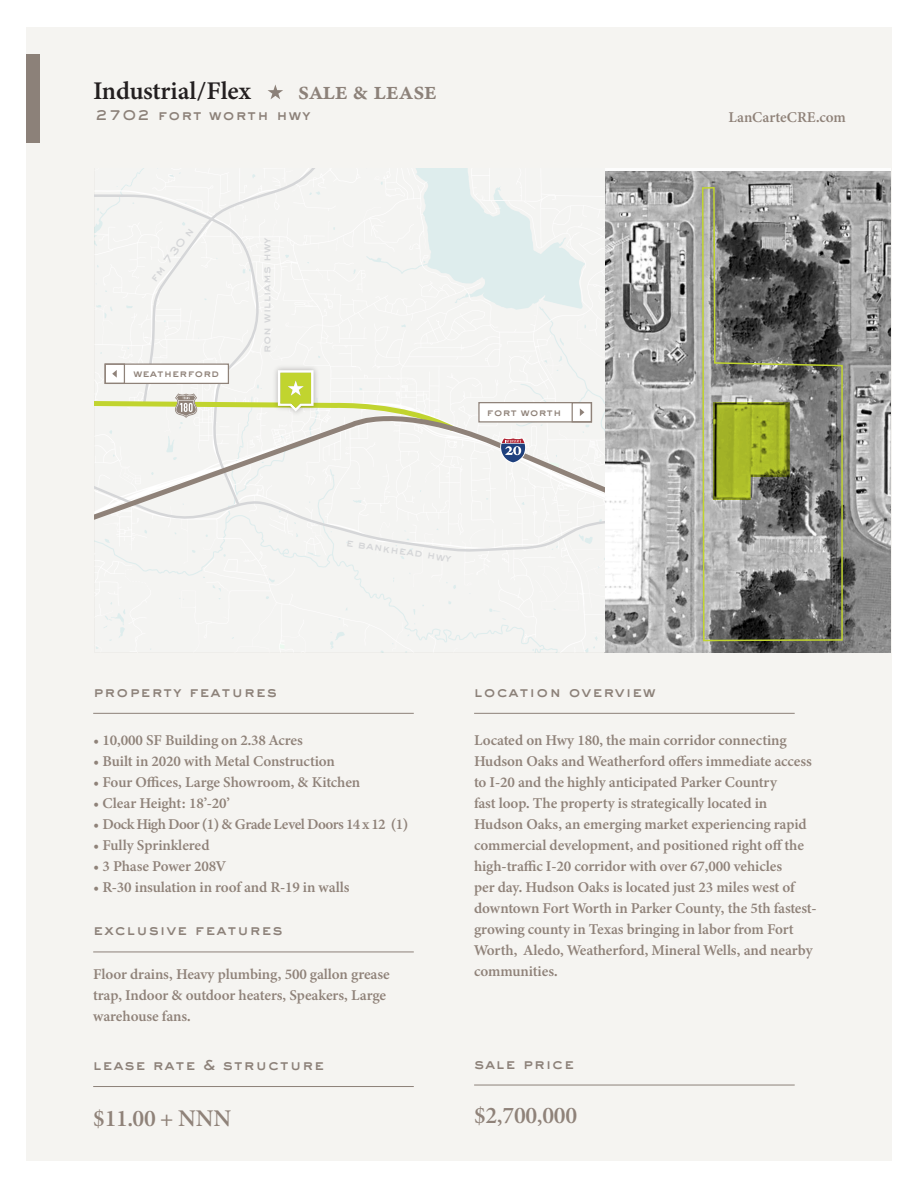
<style>
.page{position:relative;width:918px;height:1188px;background:#fff}
.page>*{position:absolute;margin:0;border:0;box-sizing:border-box;transform-origin:0 0}
.t1{font:25.5px "Minion Variable Concept";letter-spacing:-.01em;color:#231f20}
.t2{font:25.5px "Minion Variable Concept";color:#8c8179}
.t3{font:24px "Minion Variable Concept";letter-spacing:-.01em;color:#8f8279}
.t4{font:15px/21px "Minion Variable Concept";letter-spacing:-.01em;color:#8f8279}
.t5{font:15px "Sackers Gothic Heavy AT";letter-spacing:.05em;color:#8c8179}
.t6{font:15px "Minion Variable Concept";letter-spacing:-.04em;color:#8f8279}
.t7{font:11.25px "Sackers Gothic Heavy AT";color:#d5d6d8}
.t8{font:10.8px "Sackers Gothic Heavy AT";color:#8f8279}
</style>
<div class="page">
<div style="left:26px;top:27px;width:866px;height:1134px;background:#f5f4f1"></div>
<img style="left:604px;top:171px;width:287px;height:481px">
<div style="left:26px;top:54px;width:14px;height:88px;background:#8c8179"></div>
<svg style="left:268px;top:84px;width:15px;height:15px"></svg>
<img style="left:96px;top:168px;width:508px;height:484px">
<svg style="left:95px;top:193px;width:46px;height:177px"></svg>
<svg style="left:141px;top:168px;width:188px;height:202px"></svg>
<img style="left:270px;top:363px;width:51px;height:7px">
<svg style="left:95px;top:403px;width:509px;height:154px"></svg>
<svg style="left:500px;top:437px;width:26px;height:26px"></svg>
<div style="left:105px;top:364px;width:123px;height:19px;background:#fff"></div>
<div style="left:105px;top:364px;width:124px;height:20px;border:1px solid #8f8279"></div>
<svg style="left:95px;top:370px;width:364px;height:65px"></svg>
<div style="left:105px;top:364px;width:20px;height:20px;border:1px solid #8f8279"></div>
<div style="left:479px;top:403px;width:112px;height:19px;background:#fff"></div>
<div style="left:478px;top:402px;width:114px;height:21px;border:1px solid #8f8279"></div>
<svg style="left:580px;top:408px;width:4px;height:8px"></svg>
<div style="left:572px;top:402px;width:20px;height:21px;border:1px solid #8f8279"></div>
<hr style="left:93px;top:713px;width:321px;height:1px;background:#8c8179">
<hr style="left:93px;top:1086px;width:321px;height:1px;background:#8c8179">
<hr style="left:93px;top:952px;width:321px;height:1px;background:#8c8179">
<hr style="left:474px;top:1085px;width:321px;height:1px;background:#8c8179">
<hr style="left:474px;top:713px;width:321px;height:1px;background:#8c8179">
<svg style="left:701px;top:186px;width:143px;height:456px;background:#7f816f"></svg>
<p class="t1" style="left:93px;top:73px;width:159px">Industrial/Flex</p>
<p class="t2" style="left:298px;top:73px;width:140px">sale &amp; lease</p>
<p class="t5" style="left:95px;top:104px;width:217px">2702 fort worth hwy</p>
<p class="t7" style="left:146px;top:276px;width:66px;rotate:-53deg">fm 730 n</p>
<p class="t7" style="left:259px;top:353px;width:118px;rotate:-90deg">ron williams hwy</p>
<p class="t8" style="left:134px;top:366px;width:87px">weatherford</p>
<p class="t8" style="left:487px;top:404px;width:77px">fort worth</p>
<p class="t7" style="left:348px;top:534px;width:108px;rotate:9deg">e bankhead hwy</p>
<p class="t4" style="left:728px;top:106px;width:119px">LanCarteCRE.com</p>
<p class="t5" style="left:93px;top:681px;width:185px">property features</p>
<p class="t4" style="left:93px;top:730px;width:211px">• 10,000 SF Building on 2.38 Acres</p>
<p class="t4" style="left:93px;top:751px;width:243px">• Built in 2020 with Metal Construction</p>
<p class="t4" style="left:93px;top:772px;width:269px">• Four Offices, Large Showroom, &amp; Kitchen</p>
<p class="t4" style="left:93px;top:793px;width:138px">• Clear Height: 18’-20’</p>
<p class="t6" style="left:93px;top:814px;width:317px">• Dock High Door (1) &amp; Grade Level Doors 14 x 12 (1)</p>
<p class="t4" style="left:93px;top:835px;width:118px">• Fully Sprinklered</p>
<p class="t4" style="left:93px;top:856px;width:134px">• 3 Phase Power 208V</p>
<p class="t4" style="left:93px;top:877px;width:258px">• R-30 insulation in roof and R-19 in walls</p>
<p class="t5" style="left:93px;top:920px;width:191px">exclusive features</p>
<p class="t5" style="left:474px;top:681px;width:183px">location overview</p>
<p class="t4" style="left:474px;top:730px;width:344px">Located on Hwy 180, the main corridor connecting Hudson Oaks and Weatherford offers immediate access to I-20 and the highly anticipated Parker Country<br>fast loop. The property is strategically located in Hudson Oaks, an emerging market experiencing rapid commercial development, and positioned right off the high-traffic I-20 corridor with over 67,000 vehicles<br>per day. Hudson Oaks is located just 23 miles west of downtown Fort Worth in Parker County, the 5th fastest&shy;growing county in Texas bringing in labor from Fort Worth, Aledo, Weatherford, Mineral Wells, and nearby</p>
<p class="t4" style="left:93px;top:963px;width:298px">Floor drains, Heavy plumbing, 500 gallon grease</p>
<p class="t4" style="left:474px;top:961px;width:85px">communities.</p>
<p class="t4" style="left:93px;top:984px;width:294px">trap, Indoor &amp; outdoor heaters, Speakers, Large warehouse fans.</p>
<p class="t5" style="left:93px;top:1054px;width:233px">lease rate &amp; structure</p>
<p class="t5" style="left:474px;top:1053px;width:102px">sale price</p>
<p class="t3" style="left:93px;top:1101px;width:140px">$11.00 + NNN</p>
<p class="t3" style="left:474px;top:1099px;width:105px">$2,700,000</p>
</div>
